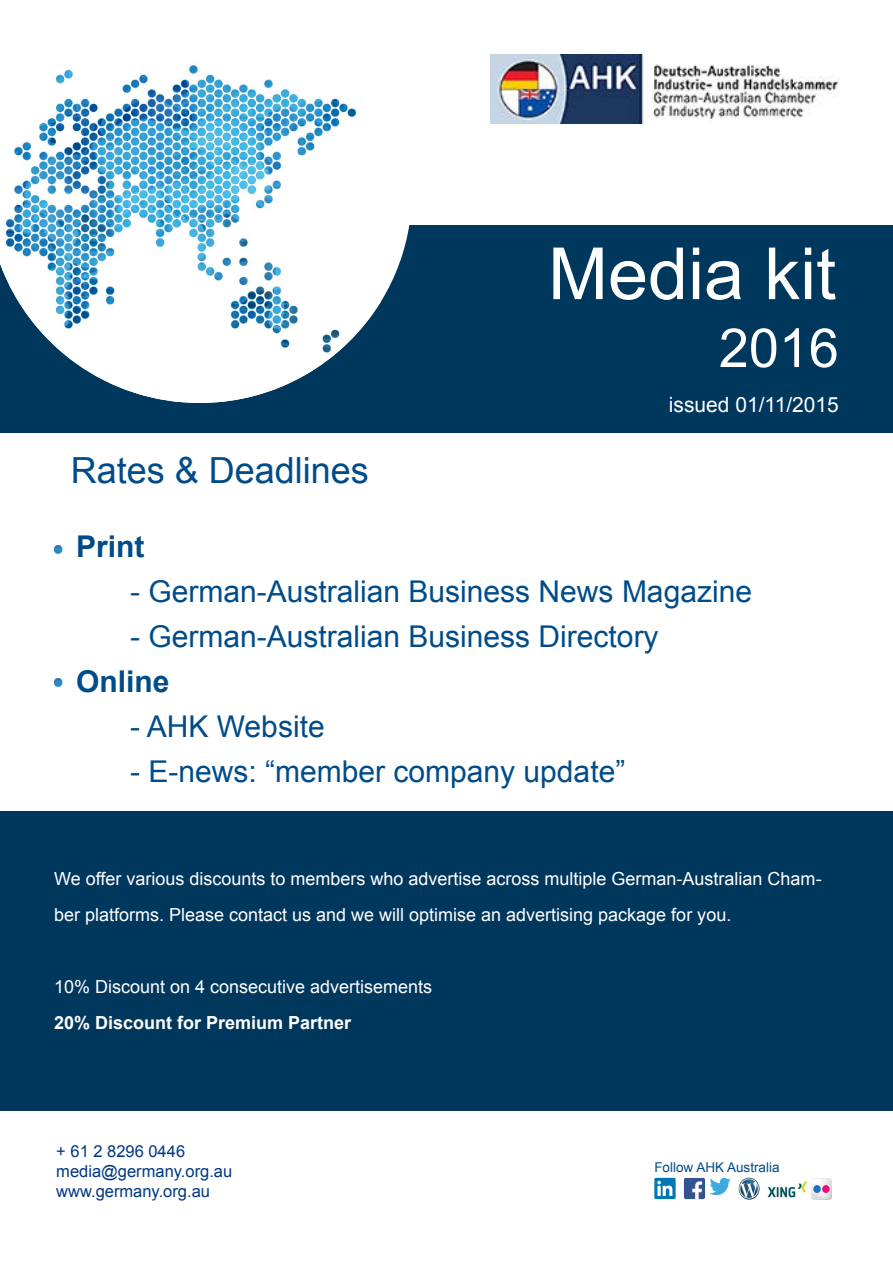
<style>
.page{position:relative;width:893px;height:1263px;background:#fff}
.page>*{position:absolute;margin:0;border:0;box-sizing:border-box;transform-origin:0 0}
.t1{font:72px "Arial";color:#fff}
.t2{font:54px "Arial";color:#fff}
.t3{font:36px "Arial";color:#004c89}
.t4{font:30px "Arial";color:#004c89}
.t5{font:700 30px "Arial";color:#004c89}
.t6{font:21px "Arial";color:#fff}
.t7{font:18px/36px "Arial";color:#fff}
.t8{font:700 18px "Arial";color:#fff}
.t9{font:16.5px/19.8px "Arial";color:#003882}
.t10{font:13.5px "Arial";color:#004c89}
</style>
<div class="page">
<div style="left:0;top:811px;width:893px;height:300px;background:#00375d"></div>
<div style="left:0;top:225px;width:893px;height:208px;background:#00375d"></div>
<svg style="left:381px;top:225px;width:29px;height:76px;fill:#fff"></svg>
<img style="left:0;top:65px;width:381px;height:338px">
<img style="left:490px;top:54px;width:349px;height:70px">
<svg style="left:54px;top:678px;width:9px;height:9px"></svg>
<svg style="left:54px;top:545px;width:9px;height:9px"></svg>
<div style="left:654px;top:1178px;width:22px;height:21px;background:#0076b2;border-radius:2px"></div>
<svg style="left:657px;top:1181px;width:19px;height:15px"></svg>
<img style="left:767px;top:1181px;width:41px;height:17px">
<img style="left:738px;top:1178px;width:22px;height:21px">
<svg style="left:684px;top:1178px;width:47px;height:21px"></svg>
<img style="left:811px;top:1178px;width:21px;height:21px">
<h1 class="t1" style="left:548px;top:227px;width:290px">Media kit</h1>
<h3 class="t3" style="left:71px;top:447px;width:300px">Rates &amp; Deadlines</h3>
<h2 class="t2" style="left:719px;top:313px;width:122px">2016</h2>
<p class="t6" style="left:669px;top:391px;width:172px">issued 01/11/2015</p>
<h3 class="t5" style="left:76px;top:526px;width:70px">Print</h3>
<h3 class="t4" style="left:130px;top:572px;width:623px">- German-Australian Business News Magazine</h3>
<h3 class="t4" style="left:130px;top:617px;width:530px">- German-Australian Business Directory</h3>
<h3 class="t5" style="left:76px;top:661px;width:95px">Online</h3>
<h3 class="t4" style="left:130px;top:707px;width:196px">- AHK Website</h3>
<h3 class="t4" style="left:130px;top:752px;width:497px">- E-news: “member company update”</h3>
<p class="t7" style="left:54px;top:861px;width:769px">We offer various discounts to members who advertise across multiple German-Australian Cham&shy;ber platforms. Please contact us and we will optimise an advertising package for you.</p>
<p class="t7" style="left:54px;top:969px;width:380px">10% Discount on 4 consecutive advertisements</p>
<p class="t8" style="left:54px;top:1010px;width:299px">20% Discount for Premium Partner</p>
<p class="t9" style="left:56px;top:1141px;width:178px">+ 61 2 8296 0446 media@germany.org.au www.germany.org.au</p>
<p class="t10" style="left:654px;top:1159px;width:127px">Follow AHK Australia</p>
</div>
